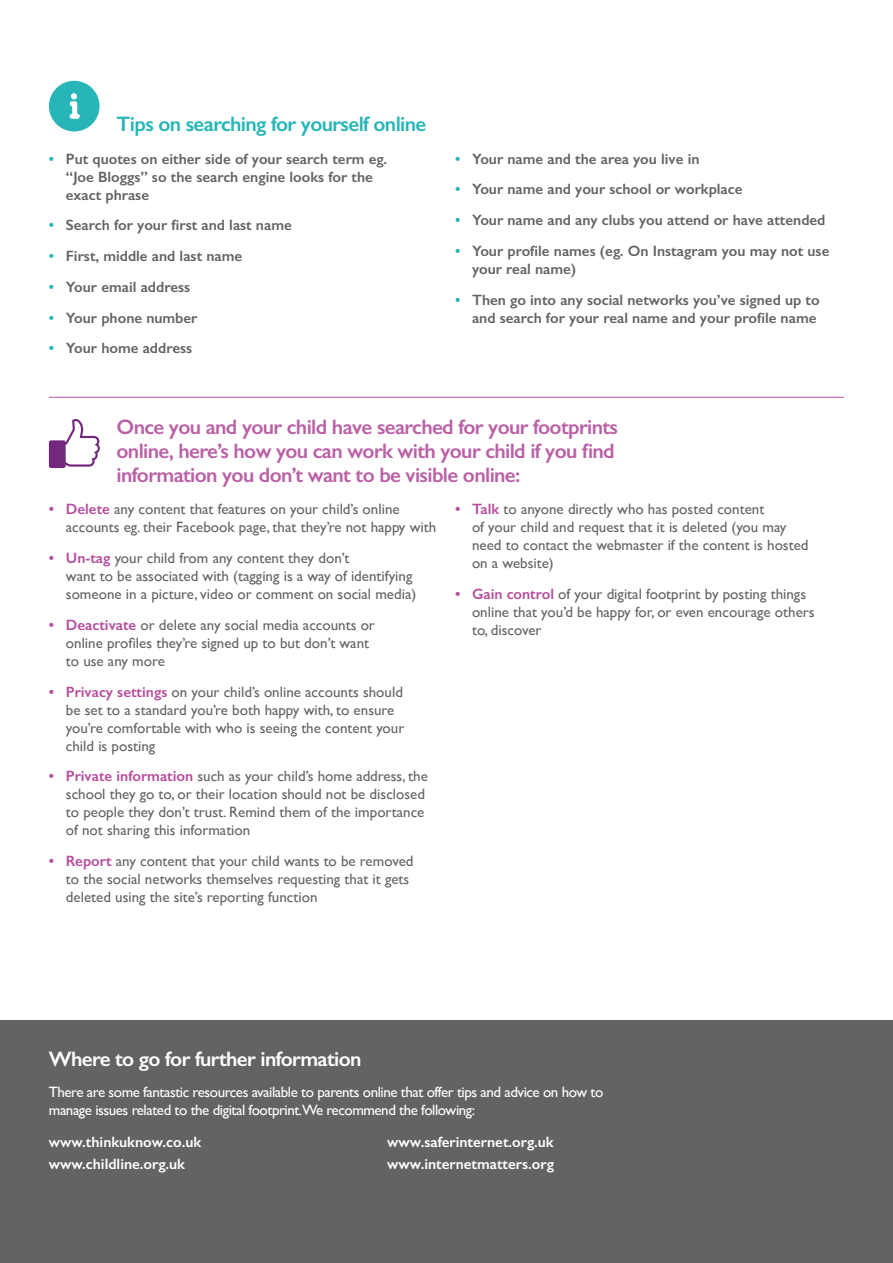
<style>
.page{position:relative;width:893px;height:1263px;background:#fff}
.page>*{position:absolute;margin:0;border:0;box-sizing:border-box;transform-origin:0 0}
.t1{font:600 21px/24px "Gill Sans";letter-spacing:-.03em;color:#ba61a6}
.t2{font:600 21px "Gill Sans";letter-spacing:-.03em;color:#27b5b8}
.t3{font:600 21px "Gill Sans";letter-spacing:-.03em;color:#fff}
.t4{font:15px/18px "Gill Sans";color:#626362}
.t5{font:600 15px/18px "Gill Sans";color:#626362}
.t6{font:15px "Gill Sans";letter-spacing:-.03em;color:#fff}
.t7{font:600 15px "Gill Sans";color:#fff}
.s1{color:#27b5b8}
.s2{font-weight:600;color:#b54e9d}
</style>
<div class="page">
<hr style="left:49px;top:397px;width:795px;height:1px;background:#b54e9d">
<div style="left:0;top:1020px;width:893px;height:243px;background:#626362"></div>
<svg style="left:49px;top:419px;width:51px;height:49px"></svg>
<svg style="left:49px;top:81px;width:51px;height:50px"></svg>
<p class="t2" style="left:117px;top:112px;width:311px">Tips on searching for yourself online</p>
<p class="t5" style="left:66px;top:149px;width:323px;text-indent:-17px"><span class="s1">•</span> Put quotes on either side of your search term eg. “Joe Bloggs” so the search engine looks for the exact phrase</p>
<p class="t5" style="left:49px;top:216px;width:244px"><span class="s1">•</span> Search for your first and last name</p>
<p class="t5" style="left:49px;top:247px;width:195px"><span class="s1">•</span> First, middle and last name</p>
<p class="t5" style="left:49px;top:278px;width:143px"><span class="s1">•</span> Your email address</p>
<p class="t5" style="left:49px;top:308px;width:150px"><span class="s1">•</span> Your phone number</p>
<p class="t5" style="left:49px;top:339px;width:145px"><span class="s1">•</span> Your home address</p>
<p class="t5" style="left:455px;top:149px;width:246px"><span class="s1">•</span> Your name and the area you live in</p>
<p class="t5" style="left:455px;top:180px;width:289px"><span class="s1">•</span> Your name and your school or workplace</p>
<p class="t5" style="left:455px;top:211px;width:372px"><span class="s1">•</span> Your name and any clubs you attend or have attended</p>
<p class="t5" style="left:472px;top:242px;width:359px;text-indent:-17px"><span class="s1">•</span> Your profile names (eg. On Instagram you may not use your real name)</p>
<p class="t5" style="left:455px;top:290px;width:366px;text-align:right"><span class="s1">•</span> Then go into any social networks you’ve signed up to and search for your real name and your profile name</p>
<p class="t1" style="left:117px;top:415px;width:503px">Once you and your child have searched for your footprints online, here’s how you can work with your child if you find information you don’t want to be visible online:</p>
<p class="t4" style="left:66px;top:500px;width:372px;text-indent:-17px"><span class="s2">• Delete</span> any content that features on your child’s online accounts eg. their Facebook page, that they’re not happy with</p>
<p class="t4" style="left:66px;top:549px;width:352px;text-indent:-17px"><span class="s2">• Un-tag</span> your child from any content they don’t<br>want to be associated with (tagging is a way of identifying someone in a picture, video or comment on social media)</p>
<p class="t4" style="left:66px;top:616px;width:310px;text-indent:-17px"><span class="s2">• Deactivate</span> or delete any social media accounts or online profiles they’re signed up to but don’t want to use any more</p>
<p class="t4" style="left:66px;top:682px;width:340px;text-indent:-17px"><span class="s2">• Privacy settings</span> on your child’s online accounts should be set to a standard you’re both happy with, to ensure you’re comfortable with who is seeing the content your child is posting</p>
<p class="t4" style="left:66px;top:767px;width:364px;text-indent:-17px"><span class="s2">• Private information</span> such as your child’s home address, the school they go to, or their location should not be disclosed to people they don’t trust. Remind them of the importance of not sharing this information</p>
<p class="t4" style="left:66px;top:852px;width:349px;text-indent:-17px"><span class="s2">• Report</span> any content that your child wants to be removed to the social networks themselves requesting that it gets deleted using the site’s reporting function</p>
<p class="t4" style="left:472px;top:500px;width:338px;text-indent:-17px"><span class="s2">• Talk</span> to anyone directly who has posted content<br>of your child and request that it is deleted (you may need to contact the webmaster if the content is hosted on a website)</p>
<p class="t4" style="left:472px;top:585px;width:344px;text-indent:-17px"><span class="s2">• Gain control</span> of your digital footprint by posting things online that you’d be happy for, or even encourage others to, discover</p>
<p class="t3" style="left:49px;top:1046px;width:314px">Where to go for further information</p>
<p class="t6" style="left:49px;top:1082px;width:556px">There are some fantastic resources available to parents online that offer tips and advice on how to</p>
<p class="t6" style="left:49px;top:1100px;width:428px">manage issues related to the digital footprint.We recommend the following:</p>
<p class="t7" style="left:49px;top:1132px;width:154px">www.thinkuknow.co.uk</p>
<p class="t7" style="left:49px;top:1155px;width:138px">www.childline.org.uk</p>
<p class="t7" style="left:387px;top:1132px;width:168px">www.saferinternet.org.uk</p>
<p class="t7" style="left:387px;top:1155px;width:168px">www.internetmatters.org</p>
</div>
